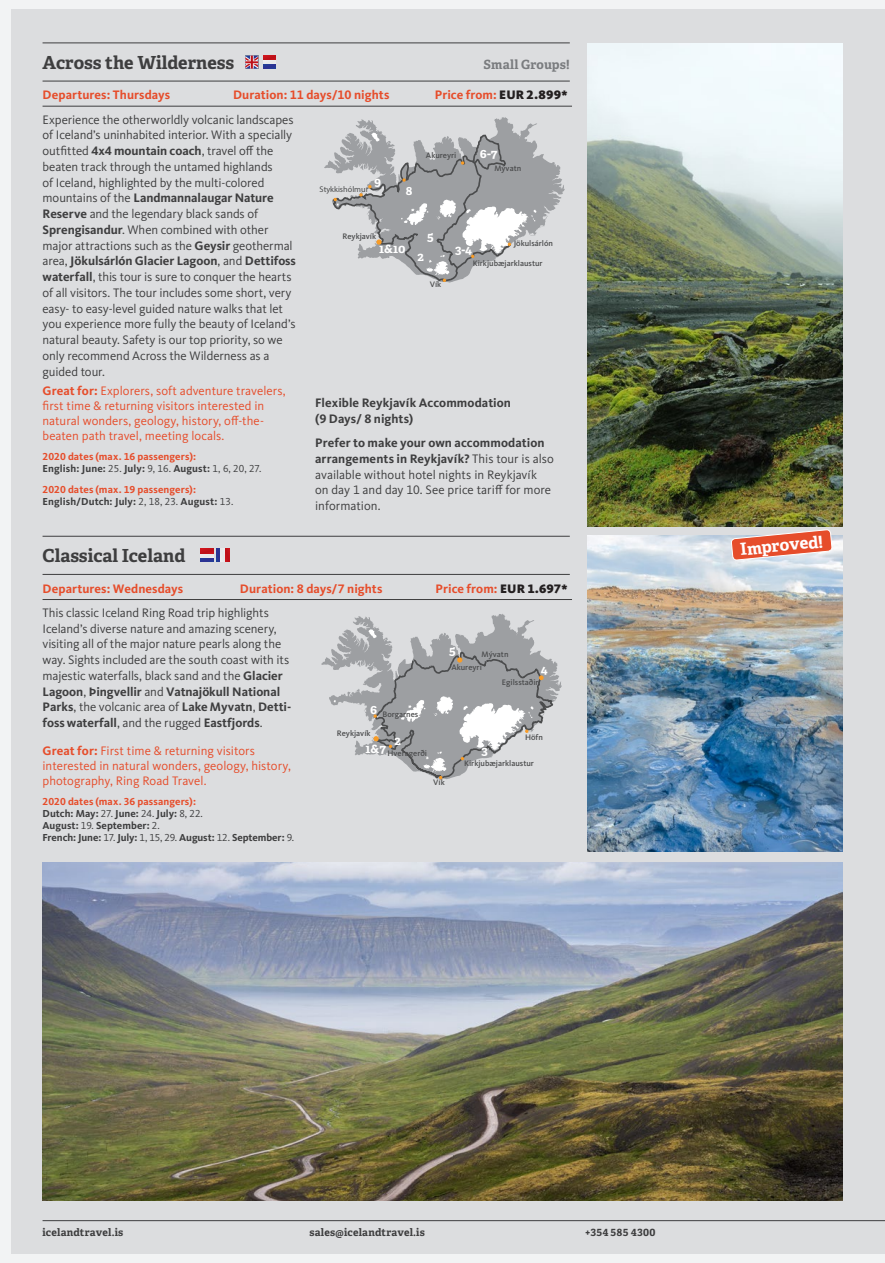
<style>
.page{position:relative;width:885px;height:1263px;background:#fff}
.page>*{position:absolute;margin:0;border:0;box-sizing:border-box;transform-origin:0 0}
.t1{font:700 18px "Adelle";color:#3e3e3f}
.t2{font:700 16.65px "Adelle";color:#fff}
.t3{font:12.75px/15.8px "Kievit OT";letter-spacing:-.005em;color:#3e3e3f}
.t4{font:12.75px/15px "Kievit OT";letter-spacing:.005em;color:#e64d2b}
.t5{font:700 12.75px "Kievit OT";letter-spacing:.005em;color:#e64d2b}
.t6{font:700 12.75px/15.8px "Kievit OT";color:#3e3e3f}
.t7{font:700 12.75px "Adelle";letter-spacing:.01em;color:#7a7c7f}
.t8{font:700 12.3px "Adelle";color:#fff}
.t9{font:700 10.5px/12px "Kievit OT";letter-spacing:.01em;color:#e64d2b}
.t10{font:700 10.5px/12px "Kievit OT";color:#3e3e3f}
.t11{font:700 10.5px "Adelle";letter-spacing:.015em;color:#3e3e3f}
.t12{font:500 8.25px "Kievit OT";color:#4b4c4d}
.t13{font:8.25px "Myriad Pro";color:#4b4c4d}
.s1{font-weight:900;color:#231f20}
.s2{font-weight:700}
.s3{color:#3e3e3f}
.s4{font-weight:400;color:#3e3e3f}
.s5{color:#e64d2b}
.s6{font-weight:400}
</style>
<div class="page">
<div style="left:0;top:0;width:884px;height:1263px;background:#f2f3f4"></div>
<div style="left:12px;top:9px;width:872px;height:1245px;background:#dcdddf"></div>
<hr style="left:43px;top:1220px;width:841px;height:1px;background:#3e3e3f">
<hr style="left:43px;top:43px;width:526px;height:1px;background:#3e3e3f">
<hr style="left:43px;top:81px;width:526px;height:1px;background:#3e3e3f">
<div style="left:263px;top:55px;width:13px;height:13px;background:#ca141c"></div>
<svg style="left:245px;top:55px;width:13px;height:1px"></svg>
<svg style="left:245px;top:56px;width:31px;height:13px"></svg>
<hr style="left:43px;top:106px;width:529px;height:1px;background:#3e3e3f">
<hr style="left:43px;top:536px;width:526px;height:1px;background:#3e3e3f">
<hr style="left:43px;top:574px;width:526px;height:1px;background:#3e3e3f">
<svg style="left:200px;top:549px;width:29px;height:13px"></svg>
<hr style="left:43px;top:599px;width:529px;height:1px;background:#3e3e3f">
<img style="left:587px;top:43px;width:255px;height:484px">
<img style="left:587px;top:535px;width:255px;height:316px">
<svg style="left:321px;top:614px;width:241px;height:166px"></svg>
<svg style="left:324px;top:117px;width:240px;height:166px"></svg>
<img style="left:43px;top:862px;width:799px;height:338px">
<svg style="left:731px;top:529px;width:101px;height:36px"></svg>
<h1 class="t1" style="left:43px;top:51px;width:193px">Across the Wilderness</h1>
<p class="t7" style="left:483px;top:56px;width:88px">Small Groups!</p>
<p class="t5" style="left:43px;top:88px;width:129px">Departures: Thursdays</p>
<p class="t5" style="left:233px;top:88px;width:158px">Duration: 11 days/10 nights</p>
<p class="t5" style="left:435px;top:88px;width:135px">Price from: <span class="s1">EUR 2.899*</span></p>
<p class="t3" style="left:43px;top:111px;width:255px">Experience the otherworldly volcanic landscapes of Iceland’s uninhabited interior. With a specially outfitted <span class="s2">4x4 mountain coach</span>, travel off the beaten track through the untamed highlands<br>of Iceland, highlighted by the multi-colored mountains of the <span class="s2">Landmannalaugar Nature Reserve</span> and the legendary black sands of <span class="s2">Sprengisandur</span>. When combined with other major attractions such as the <span class="s2">Geysir</span> geothermal area, <span class="s2">Jökulsárlón Glacier Lagoon</span>, and <span class="s2">Dettifoss waterfall</span>, this tour is sure to conquer the hearts of all visitors. The tour includes some short, very easy- to easy-level guided nature walks that let you experience more fully the beauty of Iceland’s natural beauty. Safety is our top priority, so we only recommend Across the Wilderness as a guided tour.</p>
<p class="t4" style="left:43px;top:383px;width:244px"><span class="s2">Great for:</span> Explorers, soft adventure travelers, first time &amp; returning visitors interested in natural wonders, geology, history, off-the&shy;beaten path travel, meeting locals.</p>
<p class="t9" style="left:43px;top:451px;width:220px">2020 dates (max. 16 passengers):<br><span class="s3">English: June:</span> <span class="s4">25.</span> <span class="s3">July:</span> <span class="s4">9, 16.</span> <span class="s3">August:</span> <span class="s4">1, 6, 20, 27.</span></p>
<p class="t9" style="left:43px;top:483px;width:192px">2020 dates (max. 19 passengers):<br><span class="s3">English/Dutch: July:</span> <span class="s4">2, 18, 23.</span> <span class="s3">August:</span> <span class="s4">13.</span></p>
<p class="t8" style="left:480px;top:146px;width:19px">6-7</p>
<p class="t12" style="left:426px;top:150px;width:32px">Akureyri</p>
<p class="t12" style="left:494px;top:163px;width:28px">Mývatn</p>
<p class="t8" style="left:374px;top:174px;width:9px">9</p>
<p class="t13" style="left:319px;top:184px;width:50px">Stykkishólmur</p>
<p class="t8" style="left:406px;top:183px;width:8px">8</p>
<p class="t8" style="left:427px;top:229px;width:8px">5</p>
<p class="t12" style="left:342px;top:232px;width:35px">Reykjavík</p>
<p class="t12" style="left:513px;top:238px;width:41px">Jökulsárlón</p>
<p class="t8" style="left:379px;top:241px;width:28px">1&amp;10</p>
<p class="t8" style="left:455px;top:242px;width:19px">3-4</p>
<p class="t8" style="left:417px;top:249px;width:8px">2</p>
<p class="t12" style="left:472px;top:258px;width:71px">Kirkjubæjarklaustur</p>
<p class="t12" style="left:429px;top:280px;width:13px">Vík</p>
<p class="t6" style="left:315px;top:395px;width:197px">Flexible Reykjavík Accommodation (9 Days/ 8 nights)</p>
<p class="t3" style="left:315px;top:435px;width:240px"><span class="s2">Prefer to make your own accommodation arrangements in Reykjavík?</span> This tour is also available without hotel nights in Reykjavík on day 1 and day 10. See price tariff for more information.</p>
<h1 class="t1" style="left:43px;top:544px;width:144px">Classical Iceland</h1>
<p class="t5" style="left:43px;top:581px;width:142px">Departures: Wednesdays</p>
<p class="t5" style="left:240px;top:581px;width:144px">Duration: 8 days/7 nights</p>
<p class="t5" style="left:435px;top:581px;width:134px">Price from: <span class="s1">EUR 1.697*</span></p>
<p class="t3" style="left:43px;top:605px;width:250px">This classic Iceland Ring Road trip highlights Iceland’s diverse nature and amazing scenery, visiting all of the major nature pearls along the way. Sights included are the south coast with its majestic waterfalls, black sand and the <span class="s2">Glacier Lagoon</span>, <span class="s2">Þingvellir</span> and <span class="s2">Vatnajökull National Parks</span>, the volcanic area of <span class="s2">Lake Myvatn</span>, <span class="s2">Detti&shy;foss waterfall</span>, and the rugged <span class="s2">Eastfjords</span>.</p>
<p class="t4" style="left:43px;top:743px;width:250px"><span class="s2">Great for:</span> First time &amp; returning visitors interested in natural wonders, geology, history, photography, Ring Road Travel.</p>
<p class="t10" style="left:43px;top:796px;width:253px"><span class="s5">2020 dates (max. 36 passangers):<br></span>Dutch: May: <span class="s6">27.</span> June: <span class="s6">24.</span> July: <span class="s6">8, 22.<br></span>August: <span class="s6">19.</span> September: <span class="s6">2.<br></span>French: June: <span class="s6">17.</span> July: <span class="s6">1, 15, 29.</span> August: <span class="s6">12.</span> September: <span class="s6">9.</span></p>
<p class="t8" style="left:449px;top:642px;width:8px">5</p>
<p class="t12" style="left:481px;top:649px;width:28px">Mývatn</p>
<p class="t12" style="left:502px;top:677px;width:38px">Egilsstaðir</p>
<p class="t12" style="left:451px;top:662px;width:32px">Akureyri</p>
<p class="t8" style="left:541px;top:662px;width:8px">4</p>
<p class="t8" style="left:370px;top:702px;width:8px">6</p>
<p class="t12" style="left:365px;top:748px;width:63px"><sup>1&amp;7</sup> Hveragerði</p>
<p class="t12" style="left:382px;top:709px;width:37px">Borgarnes</p>
<p class="t12" style="left:337px;top:728px;width:35px">Reykjavík</p>
<p class="t12" style="left:525px;top:732px;width:19px">Höfn</p>
<p class="t8" style="left:394px;top:733px;width:8px">2</p>
<p class="t8" style="left:481px;top:743px;width:8px">3</p>
<p class="t12" style="left:464px;top:759px;width:71px">Kirkjubæjarklaustur</p>
<p class="t12" style="left:433px;top:778px;width:13px">Vík</p>
<h2 class="t2" style="left:739px;top:539px;width:84px;rotate:-6deg">Improved!</h2>
<p class="t11" style="left:43px;top:1225px;width:82px">icelandtravel.is</p>
<p class="t11" style="left:309px;top:1225px;width:117px">sales@icelandtravel.is</p>
<p class="t11" style="left:585px;top:1225px;width:72px">+354 585 4300</p>
</div>
